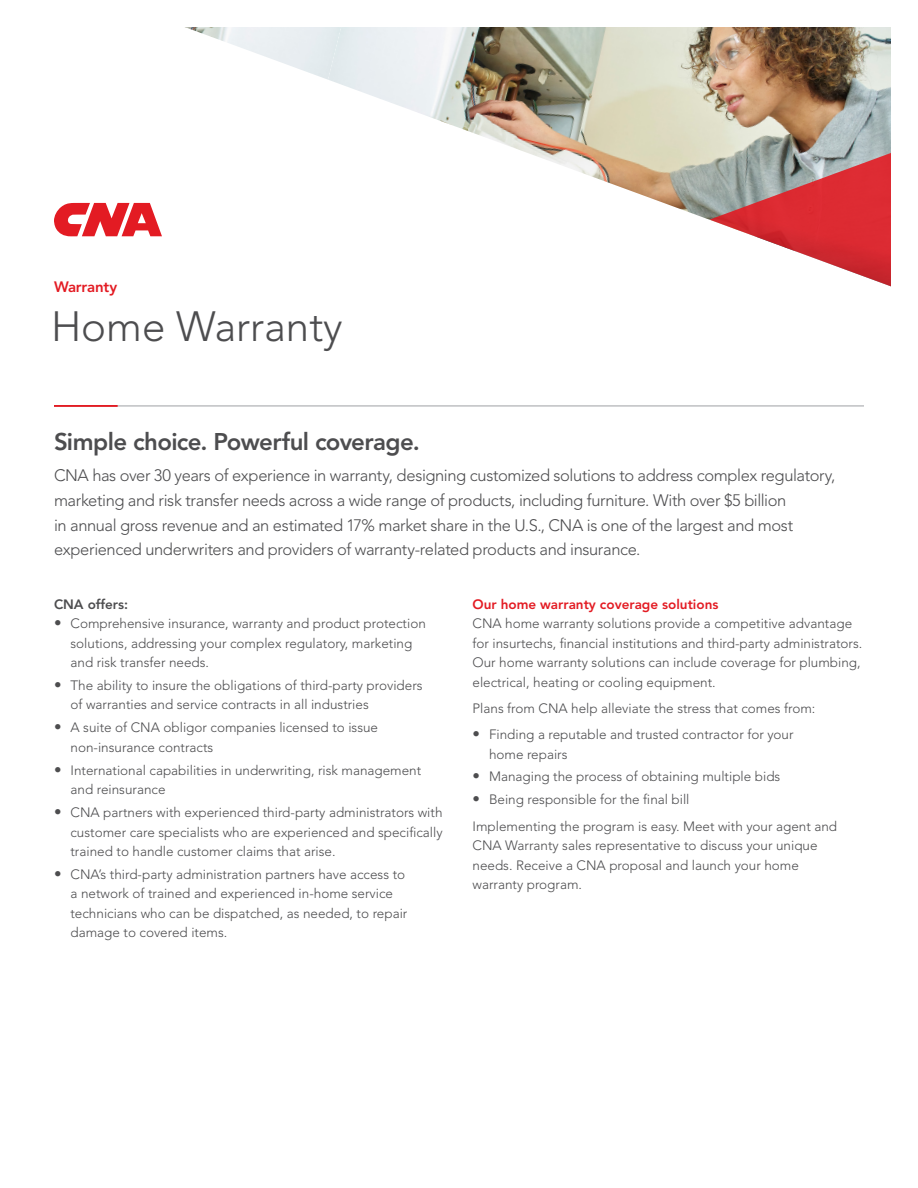
<style>
.page{position:relative;width:918px;height:1188px;background:#fff}
.page>*{position:absolute;margin:0;border:0;box-sizing:border-box;transform-origin:0 0}
.t1{font:300 42px "Avenir LT Std";color:#4d4d4f}
.t2{font:800 24px "Avenir LT Std";letter-spacing:-.025em;color:#4d4d4f}
.t3{font:300 16.5px/24.6px "Avenir LT Std";letter-spacing:-.025em;color:#4d4d4f}
.t4{font:800 15px "Avenir LT Std";letter-spacing:-.015em;color:#e31b23}
.t5{font:300 13.5px/19.5px "Avenir LT Std";color:#4d4d4f}
.t6{font:800 13.5px "Avenir LT Std";color:#e31b23}
.t7{font:800 13.5px "Avenir LT Std";color:#4d4d4f}
.s1{font-weight:800;font-size:15px}
</style>
<div class="page">
<img style="left:330px;top:27px;width:561px;height:193px">
<img style="left:185px;top:27px;width:156px;height:53px">
<svg style="left:710px;top:153px;width:181px;height:133px"></svg>
<svg style="left:54px;top:203px;width:108px;height:33px"></svg>
<hr style="left:54px;top:406px;width:810px;height:1px;background:#9fa1a4">
<hr style="left:54px;top:405px;width:64px;height:2px;background:#e31b23">
<p class="t4" style="left:54px;top:278px;width:65px">Warranty</p>
<h1 class="t1" style="left:51px;top:302px;width:293px">Home Warranty</h1>
<h2 class="t2" style="left:54px;top:428px;width:368px">Simple choice. Powerful coverage.</h2>
<p class="t3" style="left:54px;top:464px;width:783px">CNA has over 30 years of experience in warranty, designing customized solutions to address complex regulatory, marketing and risk transfer needs across a wide range of products, including furniture. With over $5 billion<br>in annual gross revenue and an estimated 17% market share in the U.S., CNA is one of the largest and most experienced underwriters and providers of warranty-related products and insurance.</p>
<p class="t7" style="left:54px;top:596px;width:76px">CNA offers:</p>
<p class="t5" style="left:70px;top:614px;width:357px;text-indent:-16px"><span class="s1">•</span> Comprehensive insurance, warranty and product protection solutions, addressing your complex regulatory, marketing and risk transfer needs.</p>
<p class="t5" style="left:70px;top:676px;width:354px;text-indent:-16px"><span class="s1">•</span> The ability to insure the obligations of third-party providers of warranties and service contracts in all industries</p>
<p class="t5" style="left:70px;top:718px;width:309px;text-indent:-16px"><span class="s1">•</span> A suite of CNA obligor companies licensed to issue non-insurance contracts</p>
<p class="t5" style="left:70px;top:760px;width:352px;text-indent:-16px"><span class="s1">•</span> International capabilities in underwriting, risk management and reinsurance</p>
<p class="t5" style="left:70px;top:803px;width:374px;text-align:justify;text-indent:-16px"><span class="s1">•</span> CNA partners with experienced third-party administrators with customer care specialists who are experienced and specifically trained to handle customer claims that arise.</p>
<p class="t5" style="left:70px;top:865px;width:338px;text-indent:-16px"><span class="s1">•</span> CNA’s third-party administration partners have access to a network of trained and experienced in-home service technicians who can be dispatched, as needed, to repair damage to covered items.</p>
<p class="t6" style="left:473px;top:596px;width:247px">Our home warranty coverage solutions</p>
<p class="t5" style="left:473px;top:614px;width:391px">CNA home warranty solutions provide a competitive advantage for insurtechs, financial institutions and third-party administrators.<br>Our home warranty solutions can include coverage for plumbing, electrical, heating or cooling equipment.</p>
<p class="t5" style="left:473px;top:698px;width:344px">Plans from CNA help alleviate the stress that comes from:</p>
<p class="t5" style="left:489px;top:725px;width:306px;text-indent:-16px"><span class="s1">•</span> Finding a reputable and trusted contractor for your home repairs</p>
<p class="t5" style="left:472px;top:767px;width:309px"><span class="s1">•</span> Managing the process of obtaining multiple bids</p>
<p class="t5" style="left:472px;top:787px;width:366px;line-height:26.2px"><span class="s1">•</span> Being responsible for the final bill<br>Implementing the program is easy. Meet with your agent and</p>
<p class="t5" style="left:473px;top:836px;width:347px">CNA Warranty sales representative to discuss your unique needs. Receive a CNA proposal and launch your home warranty program.</p>
</div>
